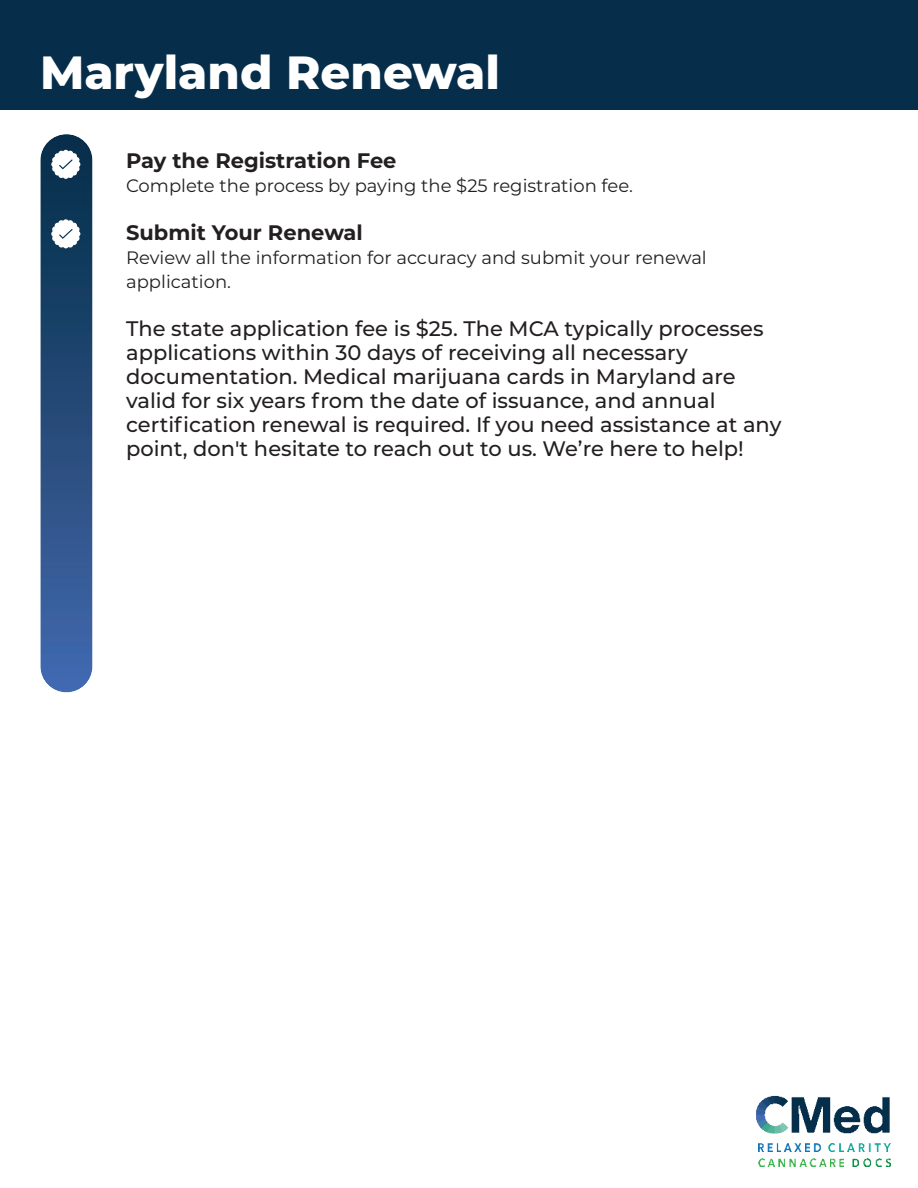
<style>
.page{position:relative;width:918px;height:1188px;background:#fff}
.page>*{position:absolute;margin:0;border:0;box-sizing:border-box;transform-origin:0 0}
.t1{font:800 46.5px "Montserrat";color:#fff}
.t2{font:500 21px/24px "Montserrat";color:#231f20}
.t3{font:700 21px "Montserrat";color:#231f20}
.t4{font:18px/24px "Montserrat";color:#231f20}
</style>
<div class="page">
<div style="left:40px;top:134px;width:53px;height:558px;background:linear-gradient(to bottom,#052d46,#4368ad);border-radius:26px"></div>
<img style="left:756px;top:1095px;width:134px;height:39px">
<img style="left:758px;top:1143px;width:132px;height:9px">
<img style="left:758px;top:1158px;width:132px;height:8px">
<div style="left:0;top:0;width:918px;height:110px;background:#062d49"></div>
<svg style="left:51px;top:150px;width:29px;height:29px"></svg>
<svg style="left:51px;top:219px;width:29px;height:29px"></svg>
<h1 class="t1" style="left:40px;top:54px;width:461px">Maryland Renewal</h1>
<p class="t3" style="left:126px;top:152px;width:272px">Pay the Registration Fee</p>
<p class="t4" style="left:126px;top:175px;width:509px">Complete the process by paying the $25 registration fee.</p>
<p class="t3" style="left:126px;top:224px;width:238px">Submit Your Renewal</p>
<p class="t4" style="left:126px;top:247px;width:582px">Review all the information for accuracy and submit your renewal application.</p>
<p class="t2" style="left:126px;top:318px;width:657px">The state application fee is $25. The MCA typically processes applications within 30 days of receiving all necessary documentation. Medical marijuana cards in Maryland are valid for six years from the date of issuance, and annual certification renewal is required. If you need assistance at any point, don't hesitate to reach out to us. We’re here to help!</p>
</div>
